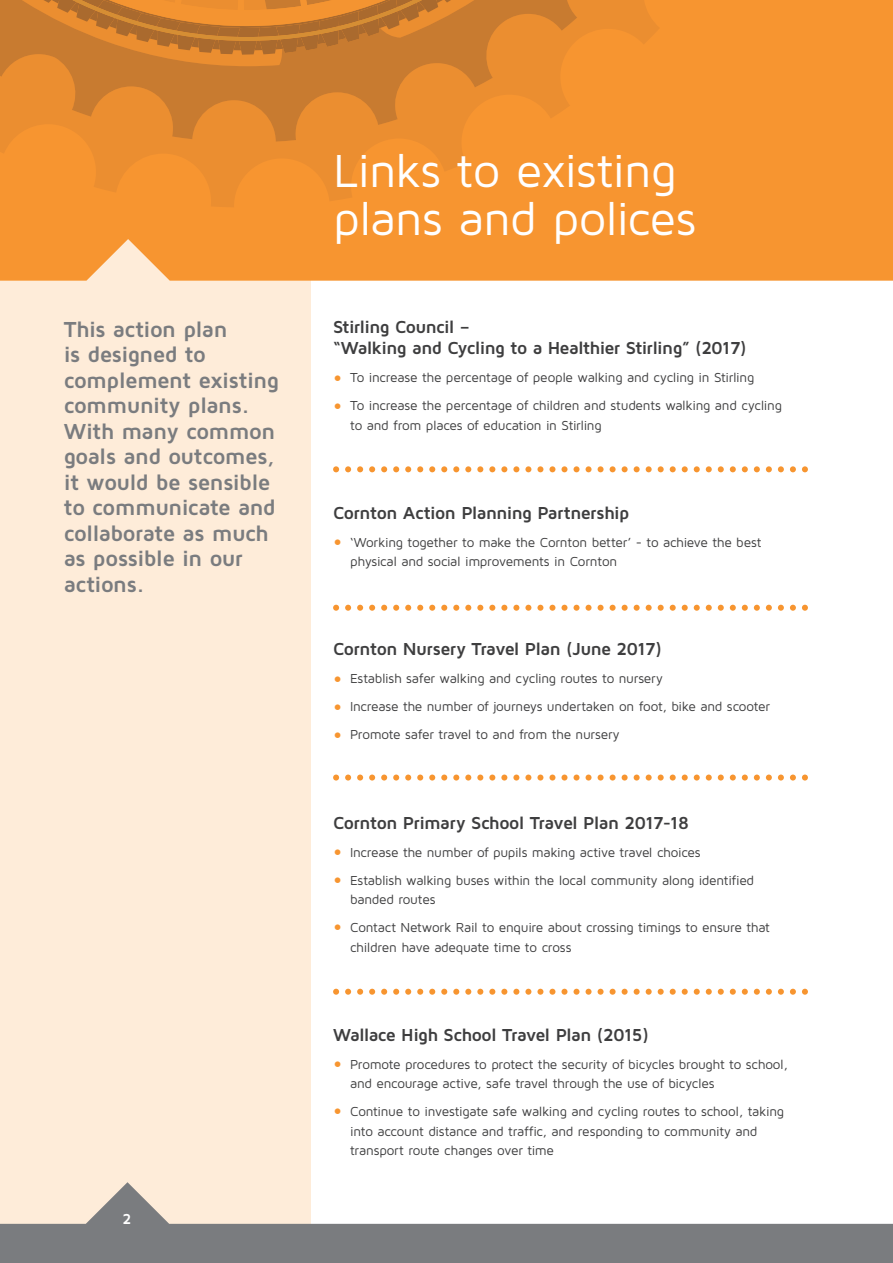
<style>
.page{position:relative;width:893px;height:1263px;background:#fff}
.page>*{position:absolute;margin:0;border:0;box-sizing:border-box;transform-origin:0 0}
.t1{font:48px/48px "Maven Pro";letter-spacing:-.02em;color:#fff}
.t2{font:700 22.5px/25.5px "Maven Pro";letter-spacing:-.025em;color:#7a7c7f}
.t3{font:700 18px/21px "Maven Pro";letter-spacing:-.035em;color:#3e3e3f}
.t4{font:700 15px "Maven Pro";color:#fff}
.t5{font:13.5px/19.5px "Maven Pro";letter-spacing:-.02em;color:#3e3e3f}
.s1{font-weight:700;font-size:21px;color:#f79530}
</style>
<div class="page">
<div style="left:0;top:0;width:310px;height:1228px;background:#feecd9"></div>
<div style="left:0;top:0;width:893px;height:281px;background:#f79530"></div>
<svg style="left:0;top:0;width:660px;height:207px;background:#f49330"></svg>
<svg style="left:0;top:0;width:577px;height:142px;background:#de8730"></svg>
<svg style="left:43px;top:0;width:408px;height:55px;background:#cc7d2f"></svg>
<svg style="left:333px;top:466px;width:475px;height:6px"></svg>
<svg style="left:333px;top:605px;width:475px;height:6px"></svg>
<svg style="left:333px;top:774px;width:475px;height:6px"></svg>
<svg style="left:333px;top:989px;width:475px;height:6px"></svg>
<svg style="left:0;top:1141px;width:893px;height:122px"></svg>
<h2 class="t2" style="left:64px;top:316px;width:217px">This action plan<br>is designed to complement existing community plans.<br>With many common goals and outcomes, it would be sensible to communicate and collaborate as much as possible in our actions.</h2>
<p class="t4" style="left:123px;top:1209px;width:10px">2</p>
<h1 class="t1" style="left:333px;top:145px;width:365px">Links to existing plans and polices</h1>
<h3 class="t3" style="left:333px;top:316px;width:415px">Stirling Council –<br>“Walking and Cycling to a Healthier Stirling” (2017)</h3>
<p class="t5" style="left:333px;top:367px;width:423px"><span class="s1">•</span> To increase the percentage of people walking and cycling in Stirling</p>
<p class="t5" style="left:350px;top:395px;width:433px;text-indent:-17px"><span class="s1">•</span> To increase the percentage of children and students walking and cycling to and from places of education in Stirling</p>
<h3 class="t3" style="left:333px;top:501px;width:298px">Cornton Action Planning Partnership</h3>
<p class="t5" style="left:350px;top:532px;width:413px;text-indent:-17px"><span class="s1">•</span> ‘Working together to make the Cornton better’ - to achieve the best physical and social improvements in Cornton</p>
<h3 class="t3" style="left:333px;top:638px;width:330px">Cornton Nursery Travel Plan (June 2017)</h3>
<p class="t5" style="left:333px;top:669px;width:331px"><span class="s1">•</span> Establish safer walking and cycling routes to nursery</p>
<p class="t5" style="left:333px;top:697px;width:439px"><span class="s1">•</span> Increase the number of journeys undertaken on foot, bike and scooter</p>
<p class="t5" style="left:333px;top:725px;width:288px"><span class="s1">•</span> Promote safer travel to and from the nursery</p>
<h3 class="t3" style="left:333px;top:811px;width:357px">Cornton Primary School Travel Plan 2017-18</h3>
<p class="t5" style="left:333px;top:842px;width:369px"><span class="s1">•</span> Increase the number of pupils making active travel choices</p>
<p class="t5" style="left:350px;top:870px;width:405px;text-indent:-17px"><span class="s1">•</span> Establish walking buses within the local community along identified banded routes</p>
<p class="t5" style="left:350px;top:917px;width:421px;text-indent:-17px"><span class="s1">•</span> Contact Network Rail to enquire about crossing timings to ensure that children have adequate time to cross</p>
<h3 class="t3" style="left:333px;top:1023px;width:317px">Wallace High School Travel Plan (2015)</h3>
<p class="t5" style="left:350px;top:1054px;width:439px;text-indent:-17px"><span class="s1">•</span> Promote procedures to protect the security of bicycles brought to school, and encourage active, safe travel through the use of bicycles</p>
<p class="t5" style="left:350px;top:1101px;width:436px;text-indent:-17px"><span class="s1">•</span> Continue to investigate safe walking and cycling routes to school, taking into account distance and traffic, and responding to community and transport route changes over time</p>
</div>
